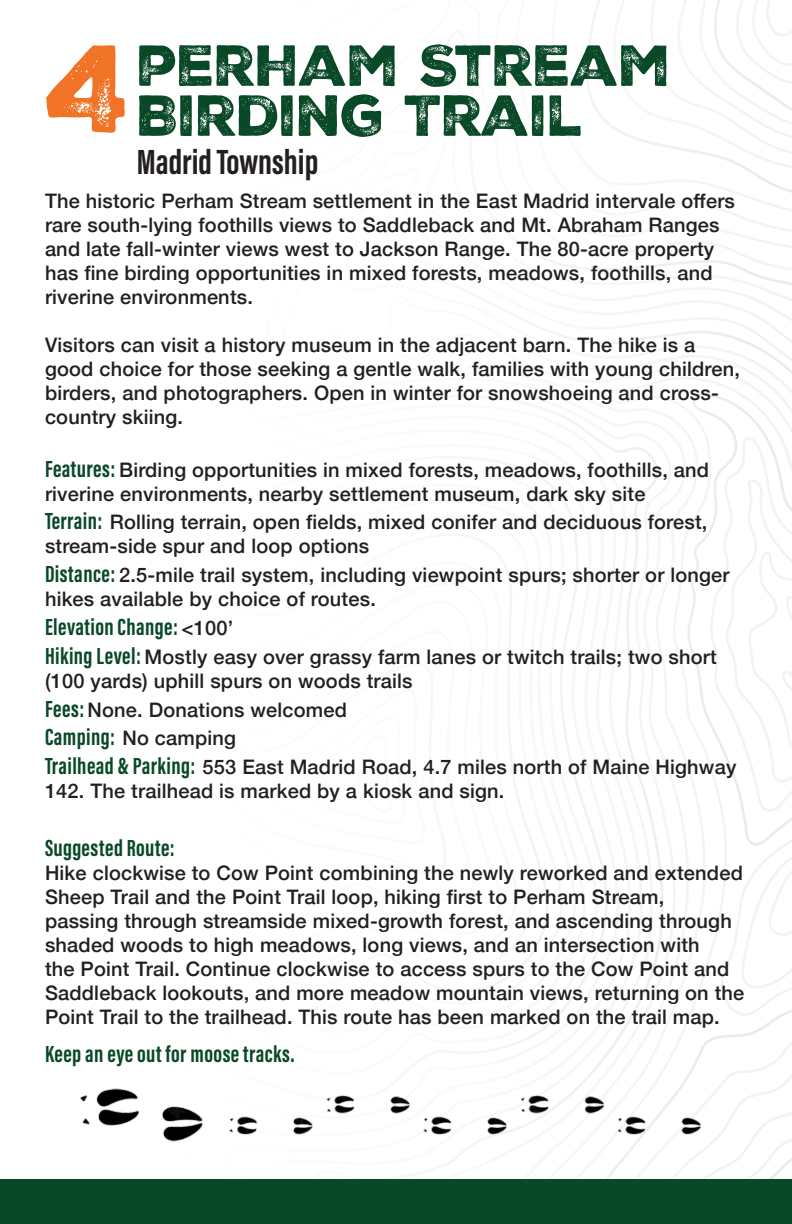
<style>
.page{position:relative;width:792px;height:1224px;background:#fff}
.page>*{position:absolute;margin:0;border:0;box-sizing:border-box;transform-origin:0 0}
.Nexu_Rust_Sans_Header{font:120px "Nexa Rust Sans Black 2";color:#f07326}
.Nexu_Rust_Sans_Header-2{font:56px "Nexa Rust Sans Black 2";letter-spacing:-.03em;color:#0a4928}
.Paragraph_Style_15{font:36px "Acumin Variable Concept";color:#231f20}
.Paragraph_Style_16{font:24px "Acumin Variable Concept";letter-spacing:.015em;color:#0a4928}
.Paragraph_Style_1{font:500 20px/24px "Helvetica Neue";letter-spacing:.01em;color:#231f20}
.s1{font-family:"Acumin Variable Concept";font-weight:400;font-size:24px;color:#0a4928}
.s2{font-family:"Helvetica Neue";font-weight:500;font-size:20px;color:#231f20}
</style>
<div class="page">
<svg style="left:533px;top:393px;width:259px;height:501px"></svg>
<svg style="left:568px;top:894px;width:153px;height:126px"></svg>
<svg style="left:586px;top:1020px;width:206px;height:58px"></svg>
<svg style="left:597px;top:1062px;width:195px;height:117px"></svg>
<svg style="left:710px;top:437px;width:82px;height:376px"></svg>
<svg style="left:493px;top:510px;width:75px;height:541px"></svg>
<svg style="left:586px;top:0;width:206px;height:239px"></svg>
<svg style="left:721px;top:830px;width:71px;height:190px"></svg>
<svg style="left:600px;top:0;width:192px;height:149px"></svg>
<img style="left:80px;top:1078px;width:636px;height:73px">
<div style="left:0;top:1179px;width:792px;height:45px;background:#0a4928"></div>
<p class="Nexu_Rust_Sans_Header-2" style="left:137px;top:28px;width:537px">PERHAM STREAM</p>
<p class="Nexu_Rust_Sans_Header-2" style="left:137px;top:78px;width:449px">BIRDING TRAIL</p>
<p class="Paragraph_Style_15" style="left:137px;top:137px;width:183px">Madrid Township</p>
<p class="Paragraph_Style_1" style="left:45px;top:187px;width:692px">The historic Perham Stream settlement in the East Madrid intervale offers rare south-lying foothills views to Saddleback and Mt. Abraham Ranges and late fall-winter views west to Jackson Range. The 80-acre property has fine birding opportunities in mixed forests, meadows, foothills, and riverine environments.</p>
<p class="Paragraph_Style_1" style="left:45px;top:331px;width:696px">Visitors can visit a history museum in the adjacent barn. The hike is a good choice for those seeking a gentle walk, families with young children, birders, and photographers. Open in winter for snowshoeing and cross&shy;country skiing.</p>
<p class="Paragraph_Style_1" style="left:45px;top:456px;width:666px"><span class="s1">Features:</span> Birding opportunities in mixed forests, meadows, foothills, and riverine environments, nearby settlement museum, dark sky site</p>
<p class="Paragraph_Style_1" style="left:45px;top:509px;width:664px"><span class="s1">Terrain:</span> Rolling terrain, open fields, mixed conifer and deciduous forest, stream-side spur and loop options</p>
<p class="Paragraph_Style_1" style="left:45px;top:561px;width:686px"><span class="s1">Distance:</span> 2.5-mile trail system, including viewpoint spurs; shorter or longer hikes available by choice of routes.</p>
<p class="Paragraph_Style_16" style="left:45px;top:610px;width:190px">Elevation Change: <span class="s2">&lt;100’</span></p>
<p class="Paragraph_Style_1" style="left:45px;top:643px;width:673px"><span class="s1">Hiking Level:</span> Mostly easy over grassy farm lanes or twitch trails; two short (100 yards) uphill spurs on woods trails</p>
<p class="Paragraph_Style_1" style="left:45px;top:696px;width:304px"><span class="s1">Fees:</span> None. Donations welcomed</p>
<p class="Paragraph_Style_1" style="left:45px;top:722px;width:693px;line-height:28.8px"><span class="s1">Camping:</span> No camping<br><span class="s1">Trailhead &amp; Parking:</span> 553 East Madrid Road, 4.7 miles north of Maine Highway</p>
<p class="Paragraph_Style_1" style="left:45px;top:777px;width:461px">142. The trailhead is marked by a kiosk and sign.</p>
<p class="Paragraph_Style_16" style="left:45px;top:831px;width:131px">Suggested Route:</p>
<p class="Paragraph_Style_1" style="left:45px;top:859px;width:701px">Hike clockwise to Cow Point combining the newly reworked and extended Sheep Trail and the Point Trail loop, hiking first to Perham Stream,<br>passing through streamside mixed-growth forest, and ascending through shaded woods to high meadows, long views, and an intersection with<br>the Point Trail. Continue clockwise to access spurs to the Cow Point and Saddleback lookouts, and more meadow mountain views, returning on the Point Trail to the trailhead. This route has been marked on the trail map.</p>
<p class="Paragraph_Style_16" style="left:45px;top:1037px;width:251px">Keep an eye out for moose tracks.</p>
<p class="Nexu_Rust_Sans_Header" style="left:45px;top:8px;width:89px">4</p>
</div>
